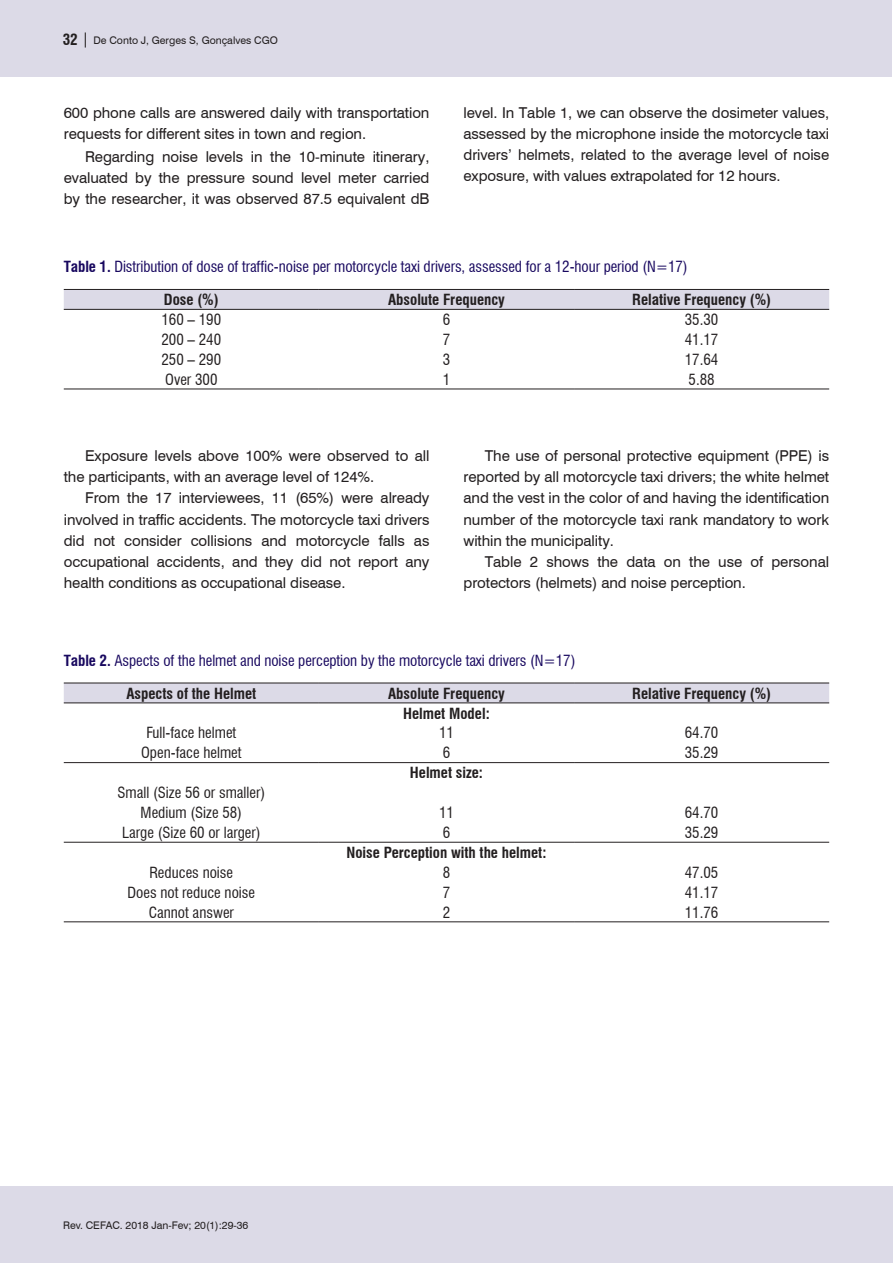
<style>
.page{position:relative;width:893px;height:1263px;background:#fff}
.page>*{position:absolute;margin:0;border:0;box-sizing:border-box;transform-origin:0 0}
.Corpo_do_texto_INGL{font:15px/21px "Swiss 721 BT";letter-spacing:-.005em;color:#231f20;text-align:justify}
.Texto_tabelas{font:condensed 15px "Swiss 721 BT";color:#231f20}
.Titulo_tabelas_e_gr{font:condensed 15px "Swiss 721 BT";letter-spacing:-.005em;color:#18085f}
.Texto_tabelas-2{font:700 condensed 15px "Swiss 721 BT";color:#231f20}
.t1{font:10.5px "Swiss 721 BT";color:#231f20}
.s1{font-weight:700;font-stretch:condensed;font-size:15px}
.s2{font-size:15px}
.s3{font-weight:700}
</style>
<div class="page">
<div style="left:0;top:1186px;width:892px;height:77px;background:#dcdae7"></div>
<div style="left:0;top:0;width:892px;height:77px;background:#dcdae7"></div>
<div style="left:64px;top:290px;width:765px;height:19px;background:#dcdae7"></div>
<hr style="left:64px;top:389px;width:255px;height:1px;background:#231f20">
<hr style="left:319px;top:389px;width:255px;height:1px;background:#231f20">
<hr style="left:574px;top:389px;width:255px;height:1px;background:#231f20">
<hr style="left:64px;top:289px;width:255px;height:1px;background:#231f20">
<hr style="left:319px;top:289px;width:255px;height:1px;background:#231f20">
<hr style="left:574px;top:289px;width:255px;height:1px;background:#231f20">
<hr style="left:64px;top:309px;width:255px;height:1px;background:#231f20">
<hr style="left:319px;top:309px;width:255px;height:1px;background:#231f20">
<hr style="left:574px;top:309px;width:255px;height:1px;background:#231f20">
<div style="left:64px;top:684px;width:765px;height:18px;background:#dcdae7"></div>
<hr style="left:64px;top:921px;width:255px;height:1px;background:#231f20">
<hr style="left:319px;top:921px;width:255px;height:1px;background:#231f20">
<hr style="left:574px;top:921px;width:255px;height:1px;background:#231f20">
<hr style="left:64px;top:683px;width:255px;height:1px;background:#231f20">
<hr style="left:319px;top:683px;width:255px;height:1px;background:#231f20">
<hr style="left:574px;top:683px;width:255px;height:1px;background:#231f20">
<hr style="left:64px;top:702px;width:255px;height:1px;background:#231f20">
<hr style="left:319px;top:702px;width:255px;height:1px;background:#231f20">
<hr style="left:574px;top:702px;width:255px;height:1px;background:#231f20">
<hr style="left:64px;top:762px;width:255px;height:1px;background:#231f20">
<hr style="left:319px;top:762px;width:255px;height:1px;background:#231f20">
<hr style="left:574px;top:762px;width:255px;height:1px;background:#231f20">
<hr style="left:64px;top:842px;width:255px;height:1px;background:#231f20">
<hr style="left:319px;top:842px;width:255px;height:1px;background:#231f20">
<hr style="left:574px;top:842px;width:255px;height:1px;background:#231f20">
<p class="t1" style="left:63px;top:33px;width:217px"><span class="s1">32</span> <span class="s2">|</span> De Conto J, Gerges S, Gonçalves CGO</p>
<p class="Corpo_do_texto_INGL" style="left:64px;top:101px;width:367px">600 phone calls are answered daily with transportation requests for different sites in town and region.</p>
<p class="Corpo_do_texto_INGL" style="left:64px;top:146px;width:367px;text-indent:21px">Regarding noise levels in the 10-minute itinerary, evaluated by the pressure sound level meter carried by the researcher, it was observed 87.5 equivalent dB</p>
<p class="Corpo_do_texto_INGL" style="left:463px;top:101px;width:367px">level. In Table 1, we can observe the dosimeter values, assessed by the microphone inside the motorcycle taxi drivers’ helmets, related to the average level of noise exposure, with values extrapolated for 12 hours.</p>
<p class="Titulo_tabelas_e_gr" style="left:64px;top:258px;width:625px"><span class="s3">Table 1.</span> Distribution of dose of traffic-noise per motorcycle taxi drivers, assessed for a 12-hour period (N=17)</p>
<p class="Texto_tabelas-2" style="left:164px;top:291px;width:56px">Dose (%)</p>
<p class="Texto_tabelas-2" style="left:388px;top:291px;width:118px">Absolute Frequency</p>
<p class="Texto_tabelas-2" style="left:632px;top:291px;width:141px">Relative Frequency (%)</p>
<p class="Texto_tabelas" style="left:161px;top:311px;width:61px">160 – 190</p>
<p class="Texto_tabelas" style="left:443px;top:311px;width:9px">6</p>
<p class="Texto_tabelas" style="left:685px;top:311px;width:35px">35.30</p>
<p class="Texto_tabelas" style="left:161px;top:330px;width:61px">200 – 240</p>
<p class="Texto_tabelas" style="left:443px;top:330px;width:9px">7</p>
<p class="Texto_tabelas" style="left:685px;top:330px;width:35px">41.17</p>
<p class="Texto_tabelas" style="left:161px;top:350px;width:61px">250 – 290</p>
<p class="Texto_tabelas" style="left:443px;top:350px;width:9px">3</p>
<p class="Texto_tabelas" style="left:685px;top:350px;width:35px">17.64</p>
<p class="Texto_tabelas" style="left:165px;top:370px;width:54px">Over 300</p>
<p class="Texto_tabelas" style="left:443px;top:370px;width:9px">1</p>
<p class="Texto_tabelas" style="left:688px;top:370px;width:28px">5.88</p>
<p class="Corpo_do_texto_INGL" style="left:64px;top:445px;width:367px;text-indent:21px">Exposure levels above 100% were observed to all the participants, with an average level of 124%.</p>
<p class="Corpo_do_texto_INGL" style="left:64px;top:487px;width:367px;text-indent:21px">From the 17 interviewees, 11 (65%) were already involved in traffic accidents. The motorcycle taxi drivers did not consider collisions and motorcycle falls as occupational accidents, and they did not report any health conditions as occupational disease.</p>
<p class="Corpo_do_texto_INGL" style="left:463px;top:445px;width:367px;text-indent:21px">The use of personal protective equipment (PPE) is reported by all motorcycle taxi drivers; the white helmet and the vest in the color of and having the identification number of the motorcycle taxi rank mandatory to work within the municipality.</p>
<p class="Corpo_do_texto_INGL" style="left:463px;top:550px;width:367px;text-indent:21px">Table 2 shows the data on the use of personal protectors (helmets) and noise perception.</p>
<p class="Titulo_tabelas_e_gr" style="left:64px;top:651px;width:513px"><span class="s3">Table 2.</span> Aspects of the helmet and noise perception by the motorcycle taxi drivers (N=17)</p>
<p class="Texto_tabelas-2" style="left:126px;top:684px;width:131px">Aspects of the Helmet</p>
<p class="Texto_tabelas-2" style="left:388px;top:684px;width:118px">Absolute Frequency</p>
<p class="Texto_tabelas-2" style="left:632px;top:684px;width:141px">Relative Frequency (%)</p>
<p class="Texto_tabelas-2" style="left:403px;top:704px;width:88px">Helmet Model:</p>
<p class="Texto_tabelas" style="left:146px;top:724px;width:91px">Full-face helmet</p>
<p class="Texto_tabelas" style="left:439px;top:724px;width:16px">11</p>
<p class="Texto_tabelas" style="left:685px;top:724px;width:35px">64.70</p>
<p class="Texto_tabelas" style="left:141px;top:744px;width:102px">Open-face helmet</p>
<p class="Texto_tabelas" style="left:443px;top:744px;width:9px">6</p>
<p class="Texto_tabelas" style="left:685px;top:744px;width:35px">35.29</p>
<p class="Texto_tabelas-2" style="left:410px;top:764px;width:75px">Helmet size:</p>
<p class="Texto_tabelas" style="left:118px;top:784px;width:149px">Small (Size 56 or smaller)</p>
<p class="Texto_tabelas" style="left:141px;top:804px;width:103px">Medium (Size 58)</p>
<p class="Texto_tabelas" style="left:439px;top:804px;width:16px">11</p>
<p class="Texto_tabelas" style="left:685px;top:804px;width:35px">64.70</p>
<p class="Texto_tabelas" style="left:122px;top:823px;width:140px">Large (Size 60 or larger)</p>
<p class="Texto_tabelas" style="left:443px;top:823px;width:9px">6</p>
<p class="Texto_tabelas" style="left:685px;top:823px;width:35px">35.29</p>
<p class="Texto_tabelas-2" style="left:346px;top:843px;width:201px">Noise Perception with the helmet:</p>
<p class="Texto_tabelas" style="left:149px;top:863px;width:85px">Reduces noise</p>
<p class="Texto_tabelas" style="left:443px;top:863px;width:9px">8</p>
<p class="Texto_tabelas" style="left:685px;top:863px;width:35px">47.05</p>
<p class="Texto_tabelas" style="left:128px;top:883px;width:129px">Does not reduce noise</p>
<p class="Texto_tabelas" style="left:443px;top:883px;width:9px">7</p>
<p class="Texto_tabelas" style="left:685px;top:883px;width:35px">41.17</p>
<p class="Texto_tabelas" style="left:149px;top:903px;width:87px">Cannot answer</p>
<p class="Texto_tabelas" style="left:443px;top:903px;width:9px">2</p>
<p class="Texto_tabelas" style="left:685px;top:903px;width:35px">11.76</p>
<p class="t1" style="left:63px;top:1218px;width:187px">Rev. CEFAC. 2018 Jan-Fev; 20(1):29-36</p>
</div>
